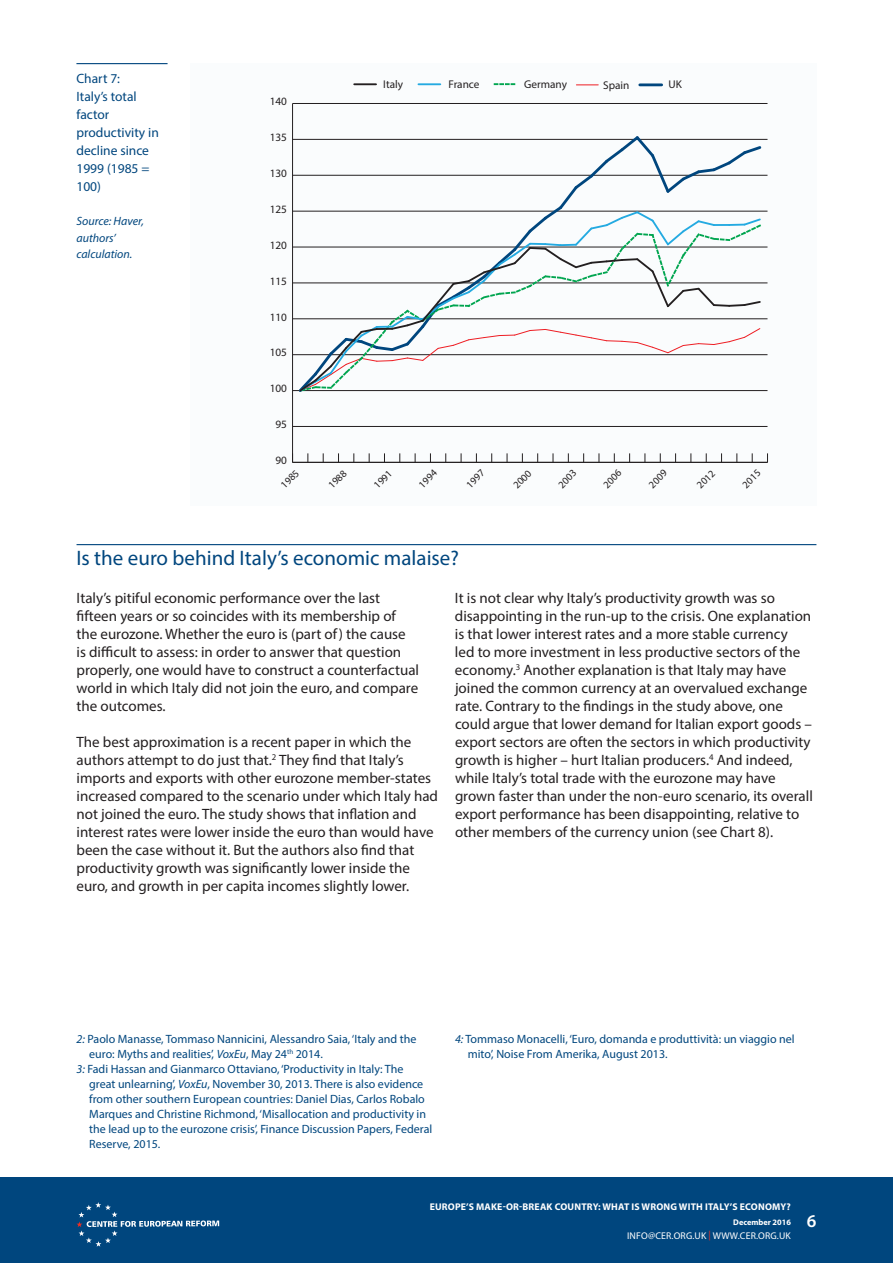
<style>
.page{position:relative;width:893px;height:1263px;background:#fff}
.page>*{position:absolute;margin:0;border:0;box-sizing:border-box;transform-origin:0 0}
.Section_Breaks{font:21px "Myriad Pro";color:#00467e}
.t1{font:600 18px "Myriad Pro";color:#fff}
.Body_Copy{font:15px/18px "Myriad Pro";color:#231f20}
.t2{font:13.5px/18px "Myriad Pro";color:#00467e}
.Footnotes{font:12px/15px "Myriad Pro";color:#00467e}
.t3{font:italic 12px/16.5px "Myriad Pro";color:#00467e}
.t4{font:11.25px "Myriad Pro";color:#231f20}
.t5{font:10.35px "Myriad Pro";color:#231f20}
.t6{font:700 9.75px "Myriad Pro";letter-spacing:.02em;color:#fff}
.t7{font:9.75px "Myriad Pro";letter-spacing:.02em;color:#fff}
.t8{font:700 8.25px "Myriad Pro";color:#fff}
.s1{font-style:italic}
.s2{color:#ee2e22}
</style>
<div class="page">
<div style="left:0;top:1178px;width:893px;height:85px;background:#00467e"></div>
<svg style="left:77px;top:1202px;width:142px;height:45px"></svg>
<hr style="left:76px;top:63px;width:92px;height:1px;background:#00467e">
<div style="left:190px;top:64px;width:626px;height:442px;background:#fafcfd"></div>
<hr style="left:292px;top:103px;width:1px;height:359px;background:#231f20">
<hr style="left:293px;top:462px;width:474px;height:1px;background:#231f20">
<hr style="left:293px;top:426px;width:474px;height:1px;background:#231f20">
<hr style="left:293px;top:390px;width:474px;height:1px;background:#231f20">
<hr style="left:293px;top:354px;width:474px;height:1px;background:#231f20">
<hr style="left:293px;top:318px;width:474px;height:1px;background:#231f20">
<hr style="left:293px;top:282px;width:474px;height:1px;background:#231f20">
<hr style="left:293px;top:247px;width:474px;height:1px;background:#231f20">
<hr style="left:293px;top:211px;width:474px;height:1px;background:#231f20">
<hr style="left:293px;top:175px;width:474px;height:1px;background:#231f20">
<hr style="left:293px;top:139px;width:474px;height:1px;background:#231f20">
<hr style="left:293px;top:103px;width:474px;height:1px;background:#231f20">
<svg style="left:296px;top:136px;width:467px;height:256px"></svg>
<hr style="left:640px;top:83px;width:22px;height:3px;background:#00467e">
<svg style="left:576px;top:84px;width:22px;height:1px"></svg>
<hr style="left:418px;top:83px;width:22px;height:2px;background:#24aae1">
<svg style="left:495px;top:83px;width:21px;height:2px"></svg>
<hr style="left:354px;top:83px;width:22px;height:2px;background:#231f20">
<hr style="left:77px;top:544px;width:739px;height:1px;background:#00467e">
<p class="t2" style="left:76px;top:69px;width:84px">Chart 7:<br>Italy’s total factor productivity in decline since<br>1999 (1985 =<br>100)</p>
<p class="t3" style="left:76px;top:213px;width:69px">Source: Haver, authors’ calculation.</p>
<p class="t4" style="left:270px;top:95px;width:19px">140</p>
<p class="t4" style="left:270px;top:130px;width:19px">135</p>
<p class="t4" style="left:270px;top:166px;width:19px">130</p>
<p class="t4" style="left:270px;top:202px;width:19px">125</p>
<p class="t4" style="left:270px;top:238px;width:19px">120</p>
<p class="t4" style="left:270px;top:274px;width:19px">115</p>
<p class="t4" style="left:270px;top:310px;width:19px">110</p>
<p class="t4" style="left:270px;top:346px;width:19px">105</p>
<p class="t4" style="left:270px;top:382px;width:19px">100</p>
<p class="t4" style="left:275px;top:417px;width:13px">95</p>
<p class="t4" style="left:275px;top:453px;width:13px">90</p>
<p class="t4" style="left:383px;top:77px;width:21px">Italy</p>
<p class="t4" style="left:448px;top:77px;width:33px">France</p>
<p class="t4" style="left:524px;top:77px;width:44px">Germany</p>
<p class="t4" style="left:603px;top:78px;width:28px">Spain</p>
<p class="t4" style="left:668px;top:78px;width:15px">UK</p>
<p class="t5" style="left:278px;top:482px;width:23px;rotate:-45deg">1985</p>
<p class="t5" style="left:326px;top:482px;width:23px;rotate:-45deg">1988</p>
<p class="t5" style="left:371px;top:482px;width:23px;rotate:-45deg">1991</p>
<p class="t5" style="left:416px;top:482px;width:23px;rotate:-45deg">1994</p>
<p class="t5" style="left:463px;top:482px;width:23px;rotate:-45deg">1997</p>
<p class="t5" style="left:510px;top:482px;width:23px;rotate:-45deg">2000</p>
<p class="t5" style="left:555px;top:482px;width:23px;rotate:-45deg">2003</p>
<p class="t5" style="left:600px;top:482px;width:23px;rotate:-45deg">2006</p>
<p class="t5" style="left:646px;top:482px;width:23px;rotate:-45deg">2009</p>
<p class="t5" style="left:694px;top:482px;width:23px;rotate:-45deg">2012</p>
<p class="t5" style="left:740px;top:482px;width:23px;rotate:-45deg">2015</p>
<p class="Section_Breaks" style="left:77px;top:545px;width:384px">Is the euro behind Italy’s economic malaise?</p>
<p class="Body_Copy" style="left:77px;top:588px;width:344px">Italy’s pitiful economic performance over the last fifteen years or so coincides with its membership of the eurozone. Whether the euro is (part of) the cause<br>is difficult to assess: in order to answer that question properly, one would have to construct a counterfactual world in which Italy did not join the euro, and compare the outcomes.</p>
<p class="Body_Copy" style="left:77px;top:732px;width:363px">The best approximation is a recent paper in which the authors attempt to do just that.<sup>2</sup> They find that Italy’s imports and exports with other eurozone member-states increased compared to the scenario under which Italy had not joined the euro. The study shows that inflation and interest rates were lower inside the euro than would have been the case without it. But the authors also find that productivity growth was significantly lower inside the euro, and growth in per capita incomes slightly lower.</p>
<p class="Body_Copy" style="left:455px;top:588px;width:359px">It is not clear why Italy’s productivity growth was so disappointing in the run-up to the crisis. One explanation is that lower interest rates and a more stable currency<br>led to more investment in less productive sectors of the economy.<sup>3</sup> Another explanation is that Italy may have joined the common currency at an overvalued exchange rate. Contrary to the findings in the study above, one could argue that lower demand for Italian export goods – export sectors are often the sectors in which productivity growth is higher – hurt Italian producers.<sup>4</sup> And indeed, while Italy’s total trade with the eurozone may have grown faster than under the non-euro scenario, its overall export performance has been disappointing, relative to other members of the currency union (see Chart 8).</p>
<p class="Footnotes" style="left:89px;top:1031px;width:329px;text-indent:-13px"><span class="s1">2:</span> Paolo Manasse, Tommaso Nannicini, Alessandro Saia, ‘Italy and the euro: Myths and realities’, <span class="s1">VoxEu</span>, May 24<sup>th</sup> 2014.</p>
<p class="Footnotes" style="left:89px;top:1061px;width:345px;text-indent:-13px"><span class="s1">3:</span> Fadi Hassan and Gianmarco Ottaviano, ‘Productivity in Italy: The great unlearning’, <span class="s1">VoxEu</span>, November 30, 2013. There is also evidence from other southern European countries: Daniel Dias, Carlos Robalo Marques and Christine Richmond, ‘Misallocation and productivity in the lead up to the eurozone crisis’, Finance Discussion Papers, Federal Reserve, 2015.</p>
<p class="Footnotes" style="left:468px;top:1031px;width:328px;text-indent:-13px"><span class="s1">4:</span> Tommaso Monacelli, ‘Euro, domanda e produttività: un viaggio nel mito’, Noise From Amerika, August 2013.</p>
<p class="t6" style="left:430px;top:1200px;width:363px">EUROPE’S MAKE-OR-BREAK COUNTRY: WHAT IS WRONG WITH ITALY’S ECONOMY?</p>
<p class="t8" style="left:733px;top:1217px;width:59px">December 2016</p>
<p class="t7" style="left:627px;top:1229px;width:165px">INFO@CER.ORG.UK <span class="s2">|</span> WWW.CER.ORG.UK</p>
<p class="t1" style="left:807px;top:1210px;width:11px">6</p>
</div>
